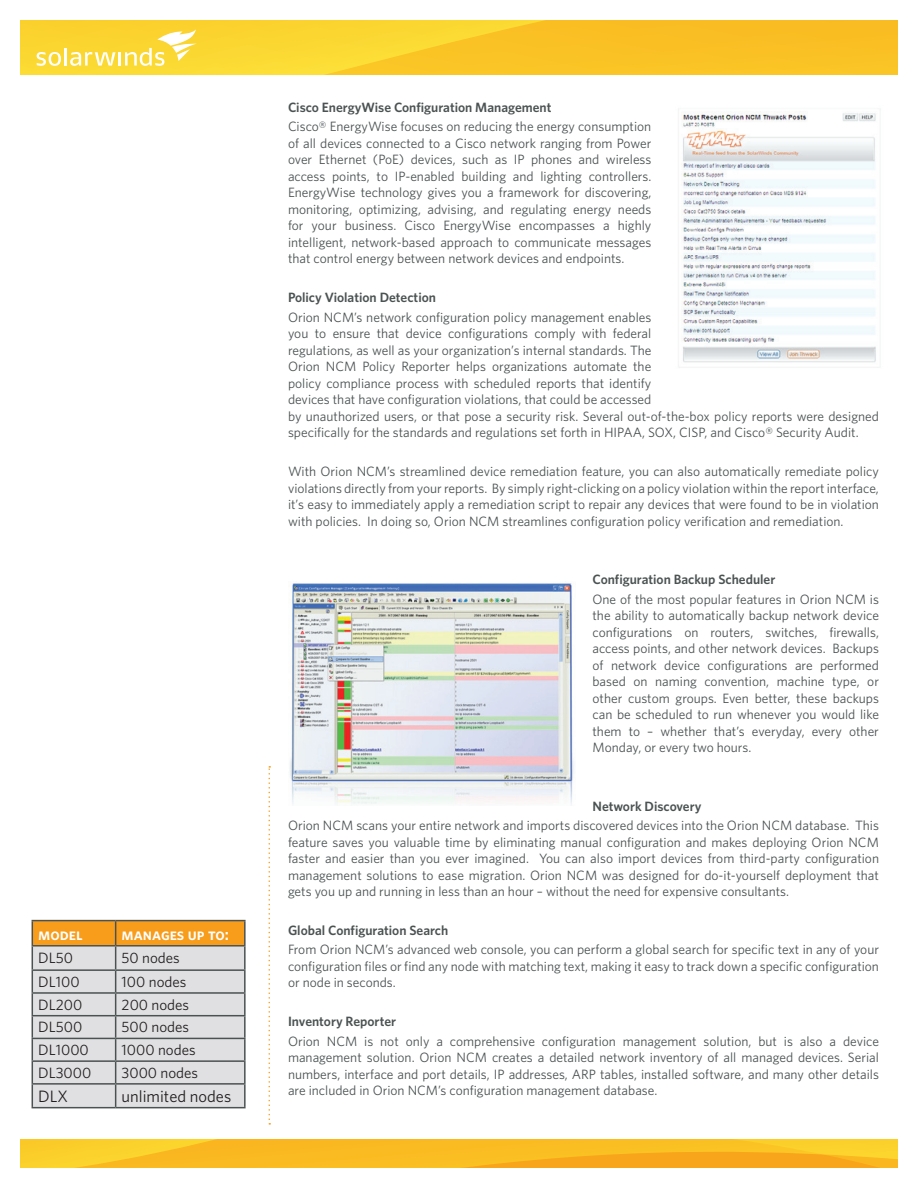
<style>
.page{position:relative;width:918px;height:1188px;background:#fff}
.page>*{position:absolute;margin:0;border:0;box-sizing:border-box;transform-origin:0 0}
.t1{font:16.5px "Whitney Semibold SC";color:#fff}
.t2{font:16.5px "Whitney";color:#231f20}
.t3{font:15px "Whitney";color:#231f20}
.t4{font:13.5px/16.5px "Whitney";color:#4b5252;text-align:justify}
.t5{font:600 13.5px "Whitney";color:#4b5252}
</style>
<div class="page">
<svg style="left:268px;top:766px;width:2px;height:359px"></svg>
<svg style="left:20px;top:1139px;width:878px;height:29px;background:#fabc22"></svg>
<svg style="left:20px;top:20px;width:878px;height:55px;background:#faca29"></svg>
<svg style="left:37px;top:52px;width:24px;height:14px"></svg>
<hr style="left:64px;top:48px;width:3px;height:18px;background:#fff">
<svg style="left:70px;top:29px;width:127px;height:37px;background:#fbdd59"></svg>
<img style="left:678px;top:109px;width:203px;height:259px">
<hr style="left:32px;top:920px;width:84px;height:1px;background:#4b5252">
<hr style="left:116px;top:920px;width:130px;height:1px;background:#4b5252">
<hr style="left:244px;top:921px;width:2px;height:24px;background:#4b5252">
<hr style="left:116px;top:945px;width:130px;height:2px;background:#4b5252">
<hr style="left:244px;top:947px;width:2px;height:22px;background:#4b5252">
<hr style="left:116px;top:969px;width:130px;height:2px;background:#4b5252">
<hr style="left:244px;top:971px;width:2px;height:21px;background:#4b5252">
<hr style="left:116px;top:992px;width:130px;height:2px;background:#4b5252">
<hr style="left:244px;top:994px;width:2px;height:21px;background:#4b5252">
<hr style="left:116px;top:1015px;width:130px;height:1px;background:#4b5252">
<hr style="left:244px;top:1016px;width:2px;height:22px;background:#4b5252">
<hr style="left:116px;top:1038px;width:130px;height:1px;background:#4b5252">
<hr style="left:244px;top:1039px;width:2px;height:21px;background:#4b5252">
<hr style="left:116px;top:1060px;width:130px;height:2px;background:#4b5252">
<hr style="left:244px;top:1062px;width:2px;height:21px;background:#4b5252">
<hr style="left:116px;top:1083px;width:130px;height:2px;background:#4b5252">
<svg style="left:32px;top:921px;width:213px;height:186px;background:#d7ccbe"></svg>
<hr style="left:244px;top:1085px;width:2px;height:22px;background:#4b5252">
<hr style="left:32px;top:1107px;width:84px;height:1px;background:#4b5252">
<hr style="left:116px;top:1107px;width:130px;height:1px;background:#4b5252">
<img style="left:290px;top:583px;width:284px;height:222px">
<p class="t1" style="left:38px;top:924px;width:46px">model</p>
<p class="t1" style="left:122px;top:924px;width:109px">manages up to:</p>
<p class="t3" style="left:38px;top:948px;width:36px">DL50</p>
<p class="t3" style="left:122px;top:948px;width:60px">50 nodes</p>
<p class="t3" style="left:38px;top:973px;width:43px">DL100</p>
<p class="t3" style="left:122px;top:973px;width:66px">100 nodes</p>
<p class="t3" style="left:38px;top:996px;width:46px">DL200</p>
<p class="t3" style="left:122px;top:996px;width:69px">200 nodes</p>
<p class="t3" style="left:38px;top:1018px;width:45px">DL500</p>
<p class="t3" style="left:122px;top:1018px;width:69px">500 nodes</p>
<p class="t3" style="left:38px;top:1041px;width:52px">DL1000</p>
<p class="t3" style="left:122px;top:1041px;width:76px">1000 nodes</p>
<p class="t3" style="left:38px;top:1064px;width:55px">DL3000</p>
<p class="t3" style="left:122px;top:1064px;width:78px">3000 nodes</p>
<p class="t2" style="left:38px;top:1086px;width:31px">DLX</p>
<p class="t2" style="left:122px;top:1086px;width:111px">unlimited nodes</p>
<p class="t5" style="left:288px;top:99px;width:265px">Cisco EnergyWise Configuration Management</p>
<p class="t4" style="left:288px;top:118px;width:365px">Cisco® EnergyWise focuses on reducing the energy consumption of all devices connected to a Cisco network ranging from Power over Ethernet (PoE) devices, such as IP phones and wireless access points, to IP-enabled building and lighting controllers.<br>EnergyWise technology gives you a framework for discovering, monitoring, optimizing, advising, and regulating energy needs for your business. Cisco EnergyWise encompasses a highly intelligent, network-based approach to communicate messages that control energy between network devices and endpoints.</p>
<p class="t5" style="left:288px;top:289px;width:150px">Policy Violation Detection</p>
<p class="t4" style="left:288px;top:308px;width:592px;text-align:left">Orion NCM’s network configuration policy management enables<br>you to ensure that device configurations comply with federal<br>regulations, as well as your organization’s internal standards. The<br>Orion NCM Policy Reporter helps organizations automate the<br>policy compliance process with scheduled reports that identify<br>devices that have configuration violations, that could be accessed<br>by unauthorized users, or that pose a security risk. Several out-of-the-box policy reports were designed specifically for the standards and regulations set forth in HIPAA, SOX, CISP, and Cisco® Security Audit.</p>
<p class="t4" style="left:288px;top:463px;width:593px">With Orion NCM’s streamlined device remediation feature, you can also automatically remediate policy violations directly from your reports. By simply right-clicking on a policy violation within the report interface, it’s easy to immediately apply a remediation script to repair any devices that were found to be in violation with policies. In doing so, Orion NCM streamlines configuration policy verification and remediation.</p>
<p class="t5" style="left:593px;top:571px;width:184px">Configuration Backup Scheduler</p>
<p class="t4" style="left:593px;top:590px;width:288px">One of the most popular features in Orion NCM is the ability to automatically backup network device configurations on routers, switches, firewalls, access points, and other network devices. Backups of network device configurations are performed based on naming convention, machine type, or other custom groups. Even better, these backups can be scheduled to run whenever you would like them to – whether that’s everyday, every other Monday, or every two hours.</p>
<p class="t5" style="left:593px;top:798px;width:110px">Network Discovery</p>
<p class="t4" style="left:288px;top:817px;width:593px">Orion NCM scans your entire network and imports discovered devices into the Orion NCM database. This feature saves you valuable time by eliminating manual configuration and makes deploying Orion NCM faster and easier than you ever imagined. You can also import devices from third-party configuration management solutions to ease migration. Orion NCM was designed for do-it-yourself deployment that gets you up and running in less than an hour – without the need for expensive consultants.</p>
<p class="t5" style="left:288px;top:922px;width:162px">Global Configuration Search</p>
<p class="t4" style="left:288px;top:941px;width:593px">From Orion NCM’s advanced web console, you can perform a global search for specific text in any of your configuration files or find any node with matching text, making it easy to track down a specific configuration or node in seconds.</p>
<p class="t5" style="left:288px;top:1014px;width:110px">Inventory Reporter</p>
<p class="t4" style="left:288px;top:1033px;width:593px">Orion NCM is not only a comprehensive configuration management solution, but is also a device management solution. Orion NCM creates a detailed network inventory of all managed devices. Serial numbers, interface and port details, IP addresses, ARP tables, installed software, and many other details are included in Orion NCM’s configuration management database.</p>
</div>
